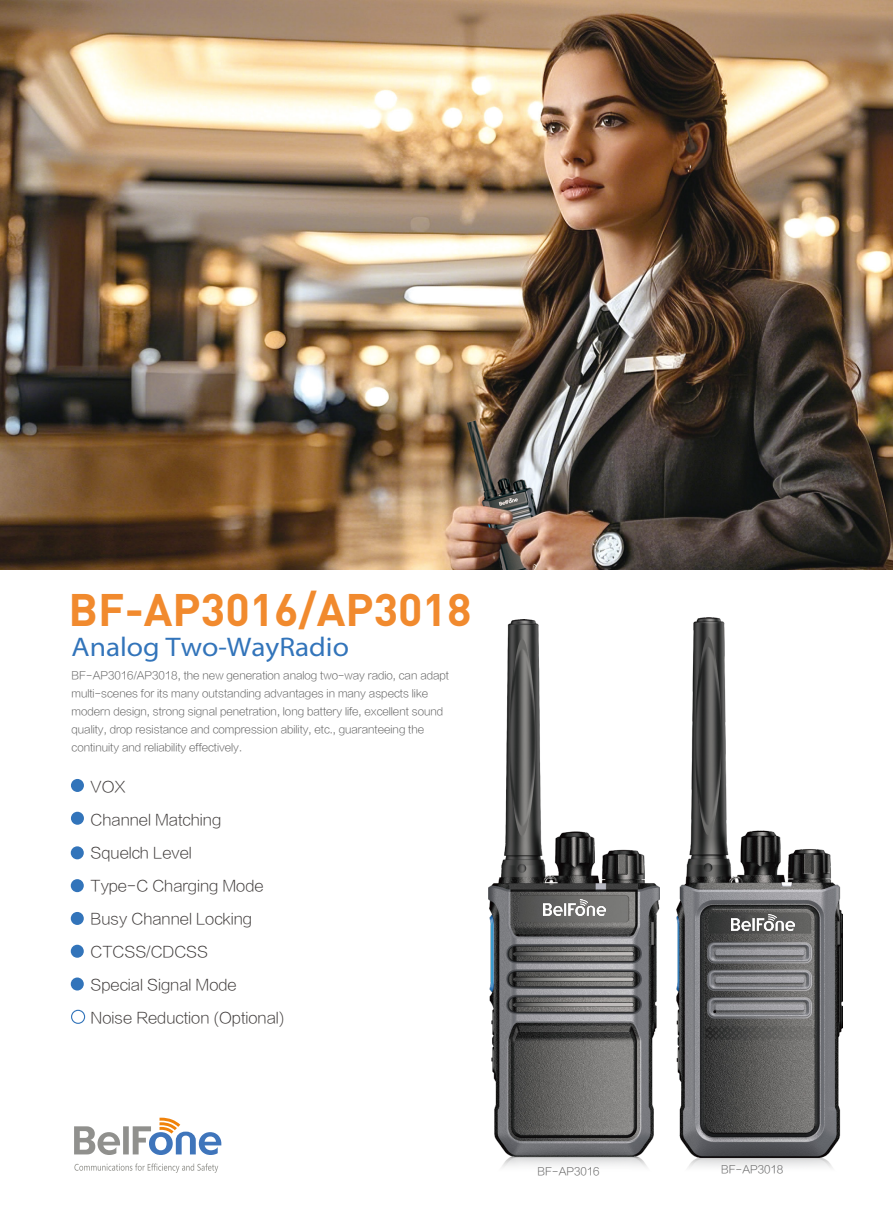
<style>
.page{position:relative;width:893px;height:1212px;background:#fff}
.page>*{position:absolute;margin:0;border:0;box-sizing:border-box;transform-origin:0 0}
.t1{font:700 45px "DIN";color:#f18a2e}
.t2{font:semi-expanded 27px "Myriad Pro";color:#3274ba}
.t3{font:15px "FZLTXHK GBK1 0";color:#3e3a39}
.t4{font:10.5px/18px "FZLTXHK GBK1 0";color:#5d5d5d}
</style>
<div class="page">
<svg style="left:74px;top:1118px;width:147px;height:37px"></svg>
<svg style="left:74px;top:1163px;width:144px;height:10px"></svg>
<div style="left:71px;top:779px;width:13px;height:13px;background:#3274ba;border-radius:50%"></div>
<div style="left:71px;top:812px;width:13px;height:13px;background:#3274ba;border-radius:50%"></div>
<div style="left:71px;top:846px;width:13px;height:13px;background:#3274ba;border-radius:50%"></div>
<div style="left:71px;top:879px;width:13px;height:13px;background:#3274ba;border-radius:50%"></div>
<div style="left:71px;top:912px;width:13px;height:13px;background:#3274ba;border-radius:50%"></div>
<div style="left:71px;top:945px;width:13px;height:13px;background:#3274ba;border-radius:50%"></div>
<div style="left:71px;top:977px;width:13px;height:13px;background:#3274ba;border-radius:50%"></div>
<div style="left:71px;top:1010px;width:14px;height:14px;border:1px solid #3274ba;border-radius:50%"></div>
<img style="left:0;top:0;width:893px;height:569px">
<img style="left:423px;top:523px;width:294px;height:635px">
<img style="left:489px;top:619px;width:70px;height:537px">
<img style="left:543px;top:900px;width:16px;height:15px">
<img style="left:559px;top:532px;width:334px;height:626px">
<img style="left:676px;top:617px;width:167px;height:541px">
<img style="left:731px;top:915px;width:63px;height:15px">
<svg style="left:502px;top:1158px;width:331px;height:10px"></svg>
<h1 class="t1" style="left:69px;top:581px;width:404px">BF-AP3016/AP3018</h1>
<h2 class="t2" style="left:72px;top:632px;width:279px">Analog Two-WayRadio</h2>
<p class="t4" style="left:72px;top:667px;width:379px">BF-AP3016/AP3018, the new generation analog two-way radio, can adapt multi-scenes for its many outstanding advantages in many aspects like modern design, strong signal penetration, long battery life, excellent sound quality, drop resistance and compression ability, etc., guaranteeing the continuity and reliability effectively.</p>
<h3 class="t3" style="left:91px;top:778px;width:36px">VOX</h3>
<h3 class="t3" style="left:91px;top:811px;width:132px">Channel Matching</h3>
<h3 class="t3" style="left:91px;top:844px;width:103px">Squelch Level</h3>
<h3 class="t3" style="left:91px;top:877px;width:175px">Type-C Charging Mode</h3>
<h3 class="t3" style="left:91px;top:910px;width:163px">Busy Channel Locking</h3>
<h3 class="t3" style="left:91px;top:943px;width:119px">CTCSS/CDCSS</h3>
<h3 class="t3" style="left:91px;top:976px;width:148px">Special Signal Mode</h3>
<h3 class="t3" style="left:91px;top:1009px;width:195px">Noise Reduction (Optional)</h3>
<p class="t4" style="left:538px;top:1163px;width:64px">BF-AP3016</p>
<p class="t4" style="left:721px;top:1160px;width:64px">BF-AP3018</p>
</div>
